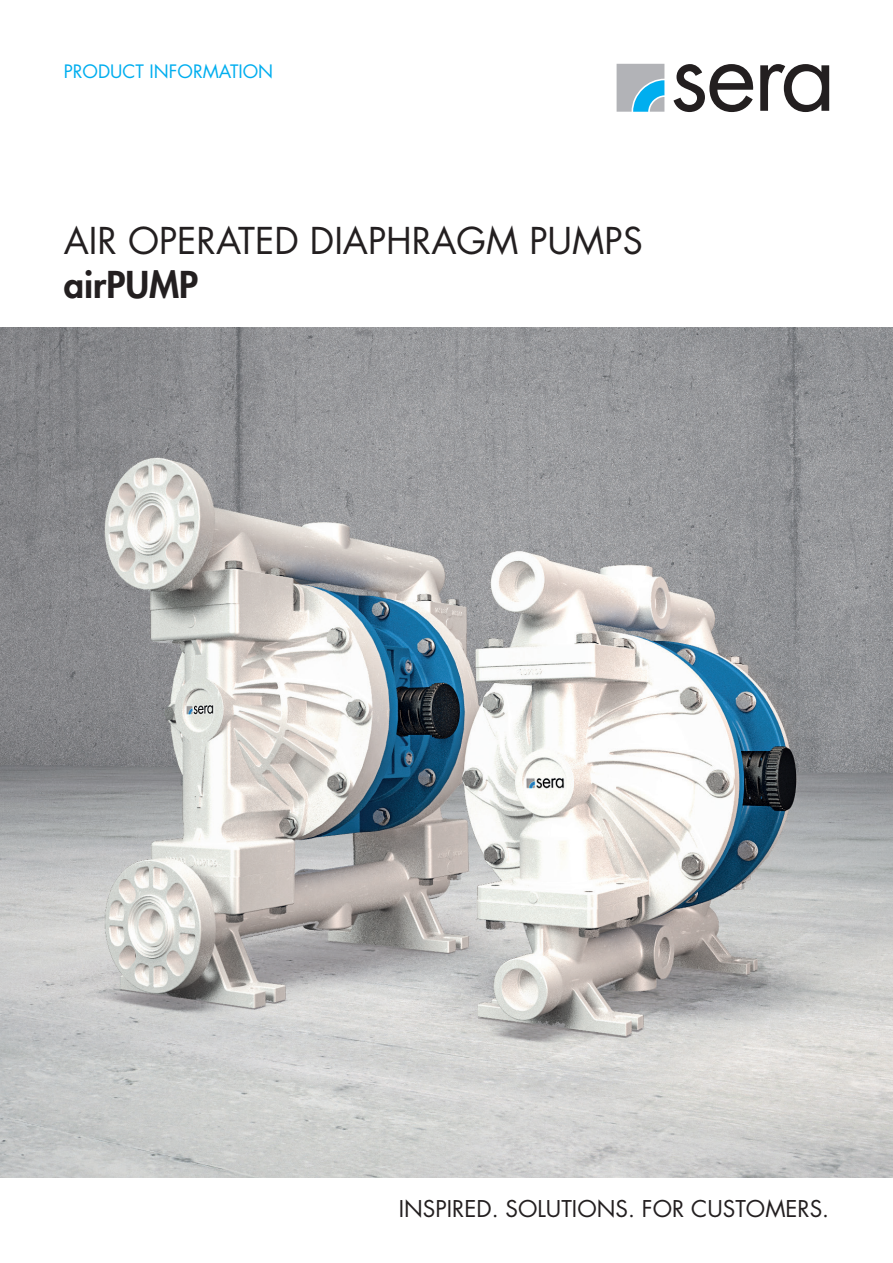
<style>
.page{position:relative;width:893px;height:1263px;background:#fff}
.page>*{position:absolute;margin:0;border:0;box-sizing:border-box;transform-origin:0 0}
.t1{font:36px "Futura";color:#231f20}
.t2{font:800 36px "Futura";color:#231f20}
.t3{font:22.5px "Futura";color:#231f20}
.t4{font:18px "Futura";color:#00aeef}
</style>
<div class="page">
<svg style="left:617px;top:64px;width:47px;height:48px;background:#8ab6c8"></svg>
<svg style="left:673px;top:64px;width:81px;height:48px"></svg>
<svg style="left:760px;top:64px;width:69px;height:48px"></svg>
<img style="left:0;top:327px;width:893px;height:851px">
<p class="t4" style="left:64px;top:59px;width:211px">PRODUCT INFORMATION</p>
<h1 class="t1" style="left:64px;top:216px;width:580px">AIR OPERATED DIAPHRAGM PUMPS</h1>
<h1 class="t2" style="left:64px;top:260px;width:136px">airPUMP</h1>
<p class="t3" style="left:399px;top:1193px;width:432px">INSPIRED. SOLUTIONS. FOR CUSTOMERS.</p>
</div>
